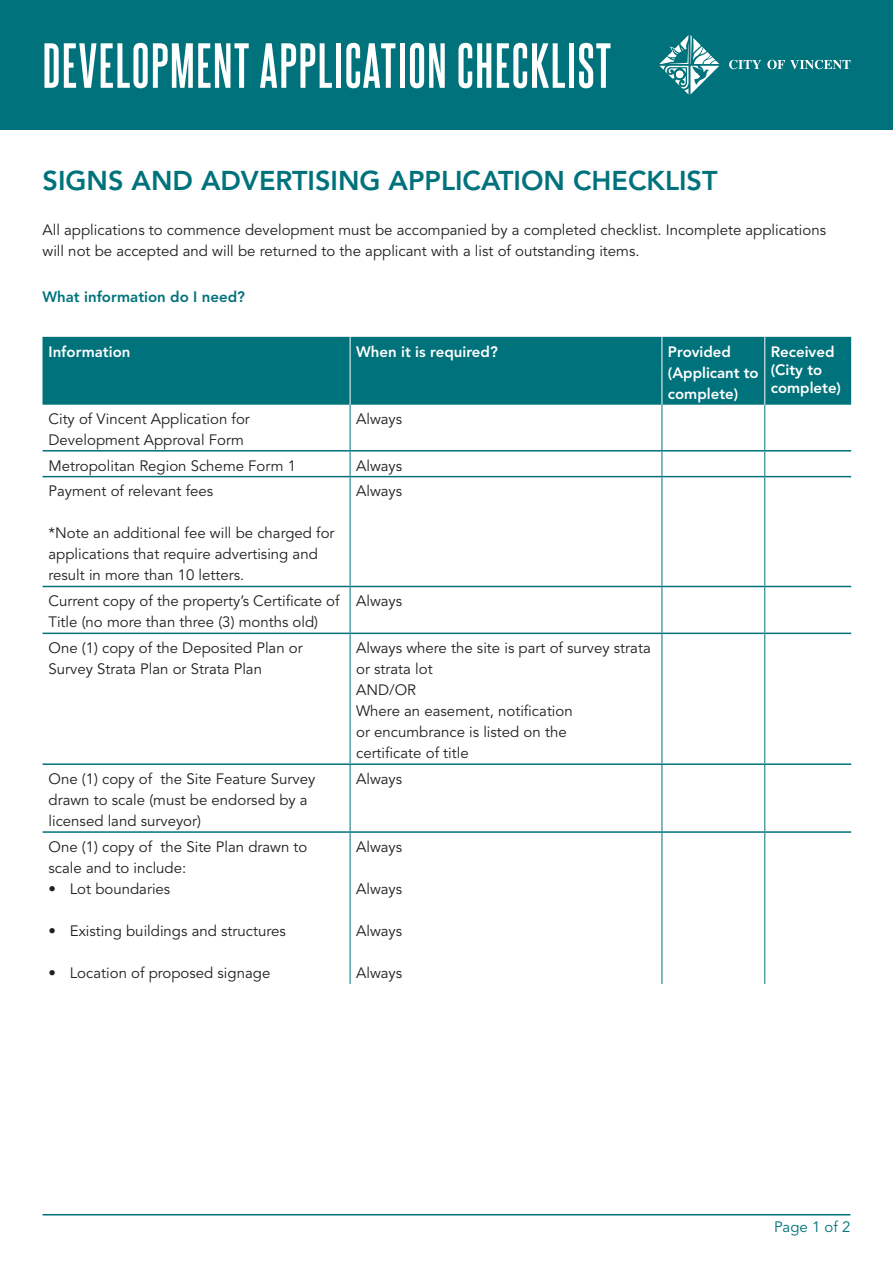
<style>
.page{position:relative;width:893px;height:1263px;background:#fff}
.page>*{position:absolute;margin:0;border:0;box-sizing:border-box;transform-origin:0 0}
.t1{font:700 54px "Steelfish Rg";letter-spacing:.03em;color:#fff}
.t2{font:800 27px "Avenir LT Std";color:#00727b}
.Body_copy{font:15px/21px "Avenir LT Std";color:#231f20}
.Body_copy-2{font:800 15px/21px "Avenir LT Std";color:#fff}
.Body_copy-3{font:800 15px "Avenir LT Std";color:#00727b}
.t3{font:15px "Avenir LT Std";color:#00727b}
</style>
<div class="page">
<hr style="left:43px;top:1214px;width:807px;height:1px;background:#00727b">
<div style="left:43px;top:337px;width:808px;height:68px;background:#00727b"></div>
<hr style="left:350px;top:405px;width:1px;height:45px;background:#00727b">
<hr style="left:662px;top:405px;width:1px;height:45px;background:#00727b">
<hr style="left:764px;top:405px;width:1px;height:45px;background:#00727b">
<svg style="left:350px;top:451px;width:1px;height:25px"></svg>
<svg style="left:662px;top:451px;width:1px;height:25px"></svg>
<svg style="left:764px;top:451px;width:1px;height:25px"></svg>
<hr style="left:350px;top:477px;width:1px;height:109px;background:#00727b">
<hr style="left:662px;top:477px;width:1px;height:109px;background:#00727b">
<hr style="left:764px;top:477px;width:1px;height:109px;background:#00727b">
<hr style="left:350px;top:587px;width:1px;height:46px;background:#00727b">
<hr style="left:662px;top:587px;width:1px;height:46px;background:#00727b">
<hr style="left:764px;top:587px;width:1px;height:46px;background:#00727b">
<hr style="left:350px;top:634px;width:1px;height:129px;background:#00727b">
<hr style="left:662px;top:634px;width:1px;height:129px;background:#00727b">
<hr style="left:764px;top:634px;width:1px;height:129px;background:#00727b">
<hr style="left:350px;top:765px;width:1px;height:66px;background:#00727b">
<hr style="left:662px;top:765px;width:1px;height:66px;background:#00727b">
<hr style="left:764px;top:765px;width:1px;height:66px;background:#00727b">
<hr style="left:350px;top:833px;width:1px;height:151px;background:#00727b">
<hr style="left:662px;top:833px;width:1px;height:151px;background:#00727b">
<hr style="left:764px;top:833px;width:1px;height:151px;background:#00727b">
<hr style="left:350px;top:337px;width:1px;height:68px;background:#fff">
<hr style="left:662px;top:337px;width:1px;height:68px;background:#fff">
<hr style="left:764px;top:337px;width:1px;height:68px;background:#fff">
<hr style="left:43px;top:450px;width:307px;height:1px;background:#00727b">
<hr style="left:350px;top:450px;width:312px;height:1px;background:#00727b">
<hr style="left:662px;top:450px;width:103px;height:1px;background:#00727b">
<hr style="left:765px;top:450px;width:86px;height:1px;background:#00727b">
<hr style="left:43px;top:476px;width:307px;height:1px;background:#00727b">
<hr style="left:350px;top:476px;width:312px;height:1px;background:#00727b">
<hr style="left:662px;top:476px;width:103px;height:1px;background:#00727b">
<hr style="left:765px;top:476px;width:86px;height:1px;background:#00727b">
<hr style="left:43px;top:586px;width:307px;height:1px;background:#00727b">
<hr style="left:350px;top:586px;width:312px;height:1px;background:#00727b">
<hr style="left:662px;top:586px;width:103px;height:1px;background:#00727b">
<hr style="left:765px;top:586px;width:86px;height:1px;background:#00727b">
<hr style="left:43px;top:633px;width:307px;height:1px;background:#00727b">
<hr style="left:350px;top:633px;width:312px;height:1px;background:#00727b">
<hr style="left:662px;top:633px;width:103px;height:1px;background:#00727b">
<hr style="left:765px;top:633px;width:86px;height:1px;background:#00727b">
<hr style="left:43px;top:763px;width:307px;height:2px;background:#00727b">
<hr style="left:350px;top:763px;width:312px;height:2px;background:#00727b">
<hr style="left:662px;top:763px;width:103px;height:2px;background:#00727b">
<hr style="left:765px;top:763px;width:86px;height:2px;background:#00727b">
<hr style="left:43px;top:831px;width:307px;height:2px;background:#00727b">
<hr style="left:350px;top:831px;width:312px;height:2px;background:#00727b">
<hr style="left:662px;top:831px;width:103px;height:2px;background:#00727b">
<hr style="left:765px;top:831px;width:86px;height:2px;background:#00727b">
<div style="left:0;top:0;width:893px;height:130px;background:#00727b"></div>
<svg style="left:729px;top:60px;width:32px;height:9px"></svg>
<svg style="left:767px;top:60px;width:83px;height:9px"></svg>
<svg style="left:659px;top:35px;width:60px;height:60px"></svg>
<p class="t1" style="left:43px;top:33px;width:570px">DEVELOPMENT APPLICATION CHECKLIST</p>
<p class="t2" style="left:43px;top:164px;width:676px">SIGNS AND ADVERTISING APPLICATION CHECKLIST</p>
<p class="Body_copy" style="left:43px;top:220px;width:785px">All applications to commence development must be accompanied by a completed checklist. Incomplete applications will not be accepted and will be returned to the applicant with a list of outstanding items.</p>
<p class="Body_copy-3" style="left:43px;top:288px;width:204px">What information do I need?</p>
<p class="Body_copy-2" style="left:49px;top:341px;width:83px">Information</p>
<p class="Body_copy-2" style="left:356px;top:341px;width:143px">When it is required?</p>
<p class="Body_copy-2" style="left:668px;top:341px;width:92px">Provided (Applicant to complete)</p>
<p class="Body_copy-2" style="left:771px;top:342px;width:72px;line-height:18px">Received (City to complete)</p>
<p class="Body_copy" style="left:49px;top:408px;width:203px">City of Vincent Application for<br>Development Approval Form</p>
<p class="Body_copy" style="left:356px;top:408px;width:48px">Always</p>
<p class="Body_copy" style="left:49px;top:455px;width:249px">Metropolitan Region Scheme Form 1</p>
<p class="Body_copy" style="left:356px;top:455px;width:48px">Always</p>
<p class="Body_copy" style="left:49px;top:481px;width:166px">Payment of relevant fees</p>
<p class="Body_copy" style="left:49px;top:523px;width:288px">*Note an additional fee will be charged for applications that require advertising and result in more than 10 letters.</p>
<p class="Body_copy" style="left:356px;top:481px;width:48px">Always</p>
<p class="Body_copy" style="left:49px;top:591px;width:293px">Current copy of the property’s Certificate of<br>Title (no more than three (3) months old)</p>
<p class="Body_copy" style="left:356px;top:591px;width:48px">Always</p>
<p class="Body_copy" style="left:49px;top:638px;width:256px">One (1) copy of the Deposited Plan or<br>Survey Strata Plan or Strata Plan</p>
<p class="Body_copy" style="left:356px;top:638px;width:296px">Always where the site is part of survey strata or strata lot</p>
<p class="Body_copy" style="left:356px;top:680px;width:62px">AND/OR</p>
<p class="Body_copy" style="left:356px;top:701px;width:218px">Where an easement, notification or encumbrance is listed on the certificate of title</p>
<p class="Body_copy" style="left:49px;top:769px;width:268px">One (1) copy of the Site Feature Survey drawn to scale (must be endorsed by a licensed land surveyor)</p>
<p class="Body_copy" style="left:356px;top:769px;width:48px">Always</p>
<p class="Body_copy" style="left:49px;top:837px;width:260px">One (1) copy of the Site Plan drawn to scale and to include:</p>
<p class="Body_copy" style="left:49px;top:879px;width:123px">• Lot boundaries</p>
<p class="Body_copy" style="left:49px;top:921px;width:239px">• Existing buildings and structures</p>
<p class="Body_copy" style="left:49px;top:963px;width:223px">• Location of proposed signage</p>
<p class="Body_copy" style="left:356px;top:837px;width:48px">Always</p>
<p class="Body_copy" style="left:356px;top:879px;width:48px">Always</p>
<p class="Body_copy" style="left:356px;top:921px;width:48px">Always</p>
<p class="Body_copy" style="left:356px;top:963px;width:48px">Always</p>
<p class="t3" style="left:774px;top:1218px;width:78px">Page 1 of 2</p>
</div>
